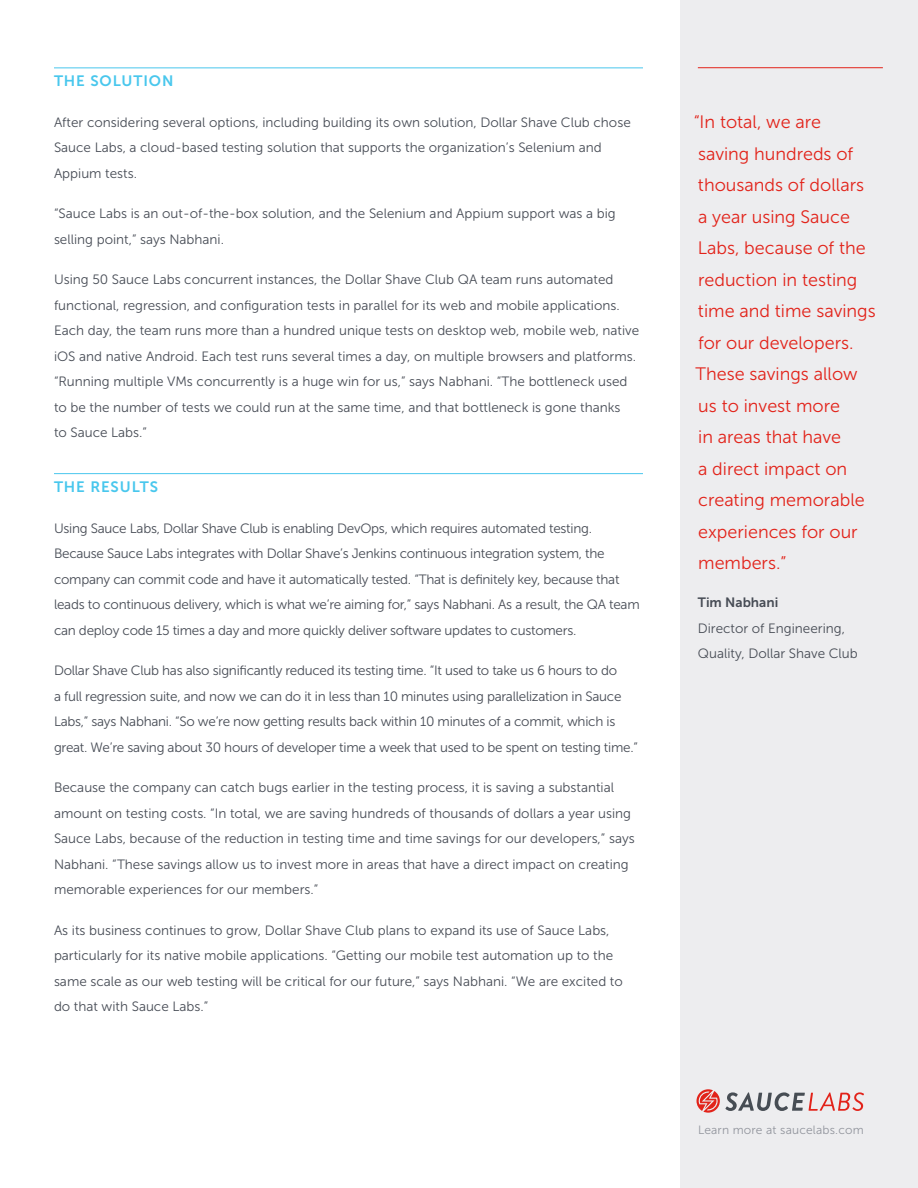
<style>
.page{position:relative;width:918px;height:1188px;background:#fff}
.page>*{position:absolute;margin:0;border:0;box-sizing:border-box;transform-origin:0 0}
.Quotes{font:18px/31.5px "Museo Sans 300";color:#e2231a}
.t1{font:15px "Museo Sans 700";letter-spacing:.06em;color:#49c7ed}
.body{font:13.5px/25.5px "Museo Sans 300";color:#474c55}
.body-2{font:13.5px/25.5px "Museo Sans 300";letter-spacing:-.02em;color:#474c55}
.t2{font:12px "Museo Sans 300";letter-spacing:.015em;color:#92959d}
.s1{font-family:"Museo Sans 700"}
</style>
<div class="page">
<div style="left:680px;top:0;width:238px;height:1188px;background:#ededef"></div>
<hr style="left:54px;top:68px;width:589px;height:1px;background:#49c7ed">
<hr style="left:54px;top:473px;width:589px;height:1px;background:#49c7ed">
<svg style="left:697px;top:1089px;width:167px;height:24px"></svg>
<hr style="left:698px;top:67px;width:185px;height:1px;background:#e2231a">
<p class="t1" style="left:54px;top:73px;width:121px">THE SOLUTION</p>
<p class="body" style="left:54px;top:109px;width:578px">After considering several options, including building its own solution, Dollar Shave Club chose<br>Sauce Labs, a cloud-based testing solution that supports the organization’s Selenium and<br>Appium tests.</p>
<p class="body" style="left:54px;top:201px;width:563px">“Sauce Labs is an out-of-the-box solution, and the Selenium and Appium support was a big selling point,” says Nabhani.</p>
<p class="body" style="left:54px;top:267px;width:587px">Using 50 Sauce Labs concurrent instances, the Dollar Shave Club QA team runs automated functional, regression, and configuration tests in parallel for its web and mobile applications.<br>Each day, the team runs more than a hundred unique tests on desktop web, mobile web, native iOS and native Android. Each test runs several times a day, on multiple browsers and platforms. “Running multiple VMs concurrently is a huge win for us,” says Nabhani. “The bottleneck used to be the number of tests we could run at the same time, and that bottleneck is gone thanks<br>to Sauce Labs.”</p>
<p class="t1" style="left:54px;top:478px;width:106px">THE RESULTS</p>
<p class="body-2" style="left:54px;top:515px;width:587px">Using Sauce Labs, Dollar Shave Club is enabling DevOps, which requires automated testing.<br>Because Sauce Labs integrates with Dollar Shave’s Jenkins continuous integration system, the company can commit code and have it automatically tested. “That is definitely key, because that leads to continuous delivery, which is what we’re aiming for,” says Nabhani. As a result, the QA team can deploy code 15 times a day and more quickly deliver software updates to customers.</p>
<p class="body-2" style="left:54px;top:658px;width:585px">Dollar Shave Club has also significantly reduced its testing time. “It used to take us 6 hours to do<br>a full regression suite, and now we can do it in less than 10 minutes using parallelization in Sauce Labs,” says Nabhani. “So we’re now getting results back within 10 minutes of a commit, which is great. We’re saving about 30 hours of developer time a week that used to be spent on testing time.”</p>
<p class="body" style="left:54px;top:775px;width:582px">Because the company can catch bugs earlier in the testing process, it is saving a substantial amount on testing costs. “In total, we are saving hundreds of thousands of dollars a year using Sauce Labs, because of the reduction in testing time and time savings for our developers,” says Nabhani. “These savings allow us to invest more in areas that have a direct impact on creating memorable experiences for our members.”</p>
<p class="body" style="left:54px;top:917px;width:570px">As its business continues to grow, Dollar Shave Club plans to expand its use of Sauce Labs, particularly for its native mobile applications. “Getting our mobile test automation up to the same scale as our web testing will be critical for our future,” says Nabhani. “We are excited to do that with Sauce Labs.”</p>
<p class="Quotes" style="left:694px;top:106px;width:184px">“In total, we are saving hundreds of thousands of dollars<br>a year using Sauce<br>Labs, because of the reduction in testing time and time savings for our developers.<br>These savings allow us to invest more<br>in areas that have<br>a direct impact on creating memorable experiences for our members.”</p>
<p class="body" style="left:698px;top:590px;width:161px"><span class="s1">Tim Nabhani<br></span>Director of Engineering,<br>Quality, Dollar Shave Club</p>
<p class="t2" style="left:698px;top:1123px;width:167px">Learn more at saucelabs.com</p>
</div>
